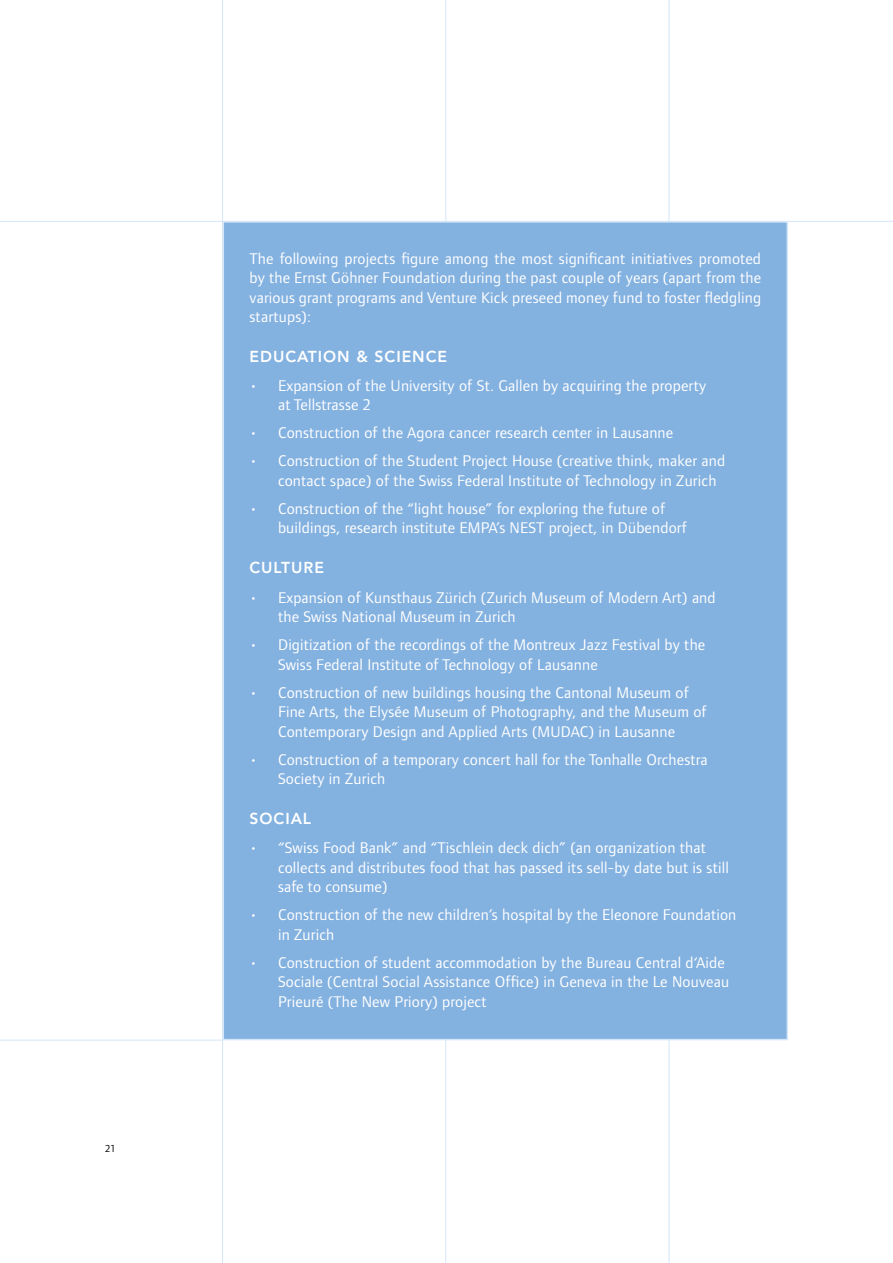
<style>
.page{position:relative;width:893px;height:1263px;background:#fff}
.page>*{position:absolute;margin:0;border:0;box-sizing:border-box;transform-origin:0 0}
.t1{font:16.05px/19.5px "Foundry Form Sans";letter-spacing:.01em;color:#fff}
.t2{font:800 15.75px "Avenir";letter-spacing:.06em;color:#fff}
.t3{font:10.5px "Foundry Form Sans";color:#000}
</style>
<div class="page">
<hr style="left:0;top:221px;width:893px;height:1px;background:#d4e6f7">
<hr style="left:0;top:1040px;width:223px;height:1px;background:#d4e6f7">
<hr style="left:222px;top:0;width:1px;height:1263px;background:#d4e6f7">
<hr style="left:446px;top:0;width:1px;height:1263px;background:#d4e6f7">
<hr style="left:669px;top:0;width:1px;height:1263px;background:#d4e6f7">
<div style="left:223px;top:222px;width:564px;height:817px;background:#83b1e0"></div>
<p class="t3" style="left:105px;top:1143px;width:12px">21</p>
<p class="t1" style="left:250px;top:248px;width:513px;text-align:justify">The following projects figure among the most significant initiatives promoted by the Ernst Göhner Foundation during the past couple of years (apart from the various grant programs and Venture Kick preseed money fund to foster fledgling startups):</p>
<p class="t2" style="left:250px;top:347px;width:199px">EDUCATION &amp; SCIENCE</p>
<p class="t1" style="left:278px;top:376px;width:430px;text-indent:-28px">• Expansion of the University of St. Gallen by acquiring the property at Tellstrasse 2</p>
<p class="t1" style="left:250px;top:423px;width:425px">• Construction of the Agora cancer research center in Lausanne</p>
<p class="t1" style="left:278px;top:451px;width:449px;text-indent:-28px">• Construction of the Student Project House (creative think, maker and contact space) of the Swiss Federal Institute of Technology in Zurich</p>
<p class="t1" style="left:278px;top:499px;width:411px;text-indent:-28px">• Construction of the “light house” for exploring the future of buildings, research institute EMPA’s NEST project, in Dübendorf</p>
<p class="t2" style="left:250px;top:559px;width:76px">CULTURE</p>
<p class="t1" style="left:278px;top:587px;width:439px;text-indent:-28px">• Expansion of Kunsthaus Zürich (Zurich Museum of Modern Art) and the Swiss National Museum in Zurich</p>
<p class="t1" style="left:278px;top:635px;width:429px;text-indent:-28px">• Digitization of the recordings of the Montreux Jazz Festival by the<br>Swiss Federal Institute of Technology of Lausanne</p>
<p class="t1" style="left:278px;top:682px;width:430px;text-indent:-28px">• Construction of new buildings housing the Cantonal Museum of<br>Fine Arts, the Elysée Museum of Photography, and the Museum of<br>Contemporary Design and Applied Arts (MUDAC) in Lausanne</p>
<p class="t1" style="left:278px;top:749px;width:431px;text-indent:-28px">• Construction of a temporary concert hall for the Tonhalle Orchestra<br>Society in Zurich</p>
<p class="t2" style="left:250px;top:809px;width:63px">SOCIAL</p>
<p class="t1" style="left:278px;top:838px;width:452px;text-indent:-28px">• “Swiss Food Bank” and “Tischlein deck dich” (an organization that collects and distributes food that has passed its sell-by date but is still safe to consume)</p>
<p class="t1" style="left:278px;top:905px;width:460px;text-indent:-28px">• Construction of the new children’s hospital by the Eleonore Foundation in Zurich</p>
<p class="t1" style="left:278px;top:952px;width:453px;text-indent:-28px">• Construction of student accommodation by the Bureau Central d‘Aide<br>Sociale (Central Social Assistance Office) in Geneva in the Le Nouveau<br>Prieuré (The New Priory) project</p>
</div>
